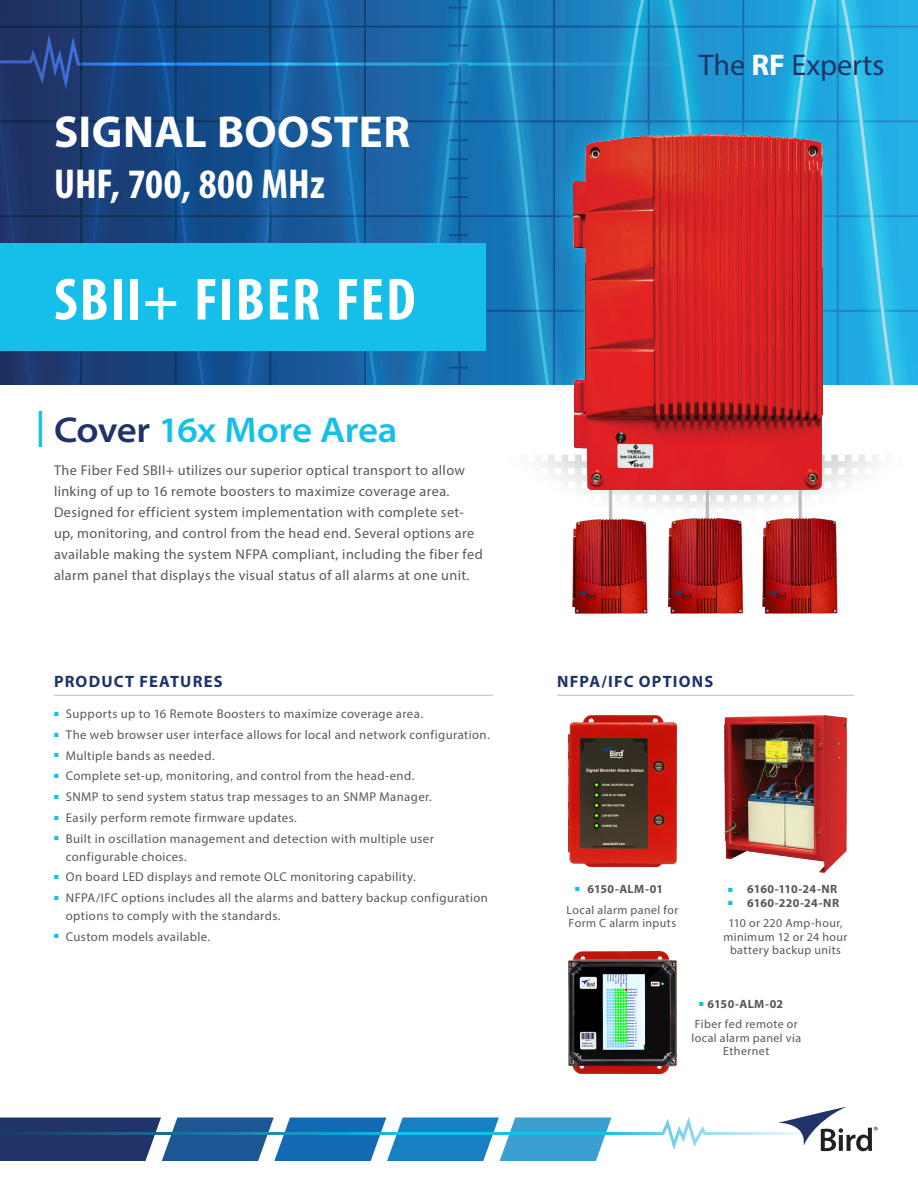
<style>
.page{position:relative;width:918px;height:1188px;background:#fff}
.page>*{position:absolute;margin:0;border:0;box-sizing:border-box;transform-origin:0 0}
.t1{font:700 condensed 60px "Myriad Pro";letter-spacing:.03em;color:#fff}
.t2{font:700 45px "Myriad Pro";letter-spacing:.005em;color:#fff}
.t3{font:700 condensed 42px "Myriad Pro";letter-spacing:.005em;color:#fff}
.t4{font:600 semi-expanded 36px "Myriad Pro";letter-spacing:-.01em;color:#15bfe9}
.t5{font:30px "Myriad Pro";color:#1f3369}
.t6{font:700 16.5px "Myriad Pro";letter-spacing:.07em;color:#1f3369}
.t7{font:14.25px/21px "Myriad Pro";letter-spacing:.025em;color:#57585a}
.t8{font:12.75px/18px "Myriad Pro";letter-spacing:.03em;color:#57585a}
.t9{font:12px/13.5px "Myriad Pro";letter-spacing:.035em;color:#57585a;text-align:center}
.t10{font:700 12px "Myriad Pro";letter-spacing:.03em;color:#57585a}
.t11{font:700 12px "Myriad Pro";letter-spacing:-.005em;color:#57585a}
.s1{color:#1f3369}
.s2{font-weight:700;color:#fff}
.s3{color:#15bfe9}
</style>
<div class="page">
<img style="left:0;top:0;width:918px;height:385px">
<svg style="left:0;top:34px;width:918px;height:56px;background:#1e76b2"></svg>
<svg style="left:0;top:1107px;width:878px;height:54px"></svg>
<div style="left:548px;top:110px;width:300px;height:275px;background:#15bfe9;opacity:.75"></div>
<div style="left:0;top:243px;width:486px;height:108px;background:#15bfe9"></div>
<hr style="left:54px;top:695px;width:439px;height:1px;background:#bcbdc0">
<svg style="left:535px;top:455px;width:343px;height:61px"></svg>
<hr style="left:609px;top:454px;width:3px;height:74px;background:#bcbdc0">
<img style="left:572px;top:516px;width:76px;height:98px">
<hr style="left:706px;top:454px;width:3px;height:74px;background:#bcbdc0">
<img style="left:668px;top:516px;width:76px;height:98px">
<hr style="left:799px;top:454px;width:3px;height:74px;background:#bcbdc0">
<img style="left:762px;top:516px;width:76px;height:98px">
<img style="left:573px;top:135px;width:250px;height:354px">
<img style="left:725px;top:716px;width:121px;height:156px">
<img style="left:568px;top:716px;width:108px;height:151px">
<img style="left:568px;top:952px;width:108px;height:122px">
<hr style="left:557px;top:695px;width:297px;height:1px;background:#bcbdc0">
<p class="t2" style="left:54px;top:103px;width:358px">SIGNAL BOOSTER</p>
<p class="t3" style="left:54px;top:157px;width:272px">UHF, 700, 800 MHz</p>
<p class="t1" style="left:54px;top:262px;width:363px">SBII+ FIBER FED</p>
<p class="t4" style="left:35px;top:403px;width:12px">|</p>
<p class="t4" style="left:54px;top:406px;width:345px"><span class="s1">Cover</span> 16x More Area</p>
<p class="t7" style="left:54px;top:460px;width:430px">The Fiber Fed SBII+ utilizes our superior optical transport to allow linking of up to 16 remote boosters to maximize coverage area.<br>Designed for efficient system implementation with complete set&shy;up, monitoring, and control from the head end. Several options are available making the system NFPA compliant, including the fiber fed alarm panel that displays the visual status of all alarms at one unit.</p>
<p class="t6" style="left:54px;top:671px;width:170px">PRODUCT FEATURES</p>
<p class="t8" style="left:54px;top:705px;width:371px"><sup>■</sup> Supports up to 16 Remote Boosters to maximize coverage area.</p>
<p class="t8" style="left:54px;top:726px;width:437px"><sup>■</sup> The web browser user interface allows for local and network configuration.</p>
<p class="t8" style="left:54px;top:746px;width:162px"><sup>■</sup> Multiple bands as needed.</p>
<p class="t8" style="left:54px;top:767px;width:362px"><sup>■</sup> Complete set-up, monitoring, and control from the head-end.</p>
<p class="t8" style="left:54px;top:788px;width:379px"><sup>■</sup> SNMP to send system status trap messages to an SNMP Manager.</p>
<p class="t8" style="left:54px;top:808px;width:244px"><sup>■</sup> Easily perform remote firmware updates.</p>
<p class="t8" style="left:66px;top:829px;width:370px;text-indent:-12px"><sup>■</sup> Built in oscillation management and detection with multiple user configurable choices.</p>
<p class="t8" style="left:54px;top:868px;width:363px"><sup>■</sup> On board LED displays and remote OLC monitoring capability.</p>
<p class="t8" style="left:66px;top:888px;width:424px;text-indent:-12px"><sup>■</sup> NFPA/IFC options includes all the alarms and battery backup configuration options to comply with the standards.</p>
<p class="t8" style="left:54px;top:927px;width:158px"><sup>■</sup> Custom models available.</p>
<p class="t5" style="left:699px;top:47px;width:187px">The <span class="s2">RF</span> Experts</p>
<p class="t6" style="left:557px;top:671px;width:158px">NFPA/IFC OPTIONS</p>
<p class="t10" style="left:575px;top:881px;width:89px"><sup>■</sup> 6150-ALM-01</p>
<p class="t9" style="left:566px;top:903px;width:113px;text-align:left">Local alarm panel for<br>Form C alarm inputs</p>
<p class="t11" style="left:728px;top:881px;width:111px"><span class="s3">■</span> 6160-110-24-NR</p>
<p class="t10" style="left:728px;top:895px;width:113px"><span class="s3">■</span> 6160-220-24-NR</p>
<p class="t9" style="left:724px;top:916px;width:125px">110 or 220 Amp-hour, minimum 12 or 24 hour battery backup units</p>
<p class="t10" style="left:699px;top:996px;width:86px"><sup>■</sup> 6150-ALM-02</p>
<p class="t9" style="left:692px;top:1017px;width:111px">Fiber fed remote or local alarm panel via<br>Ethernet</p>
</div>
